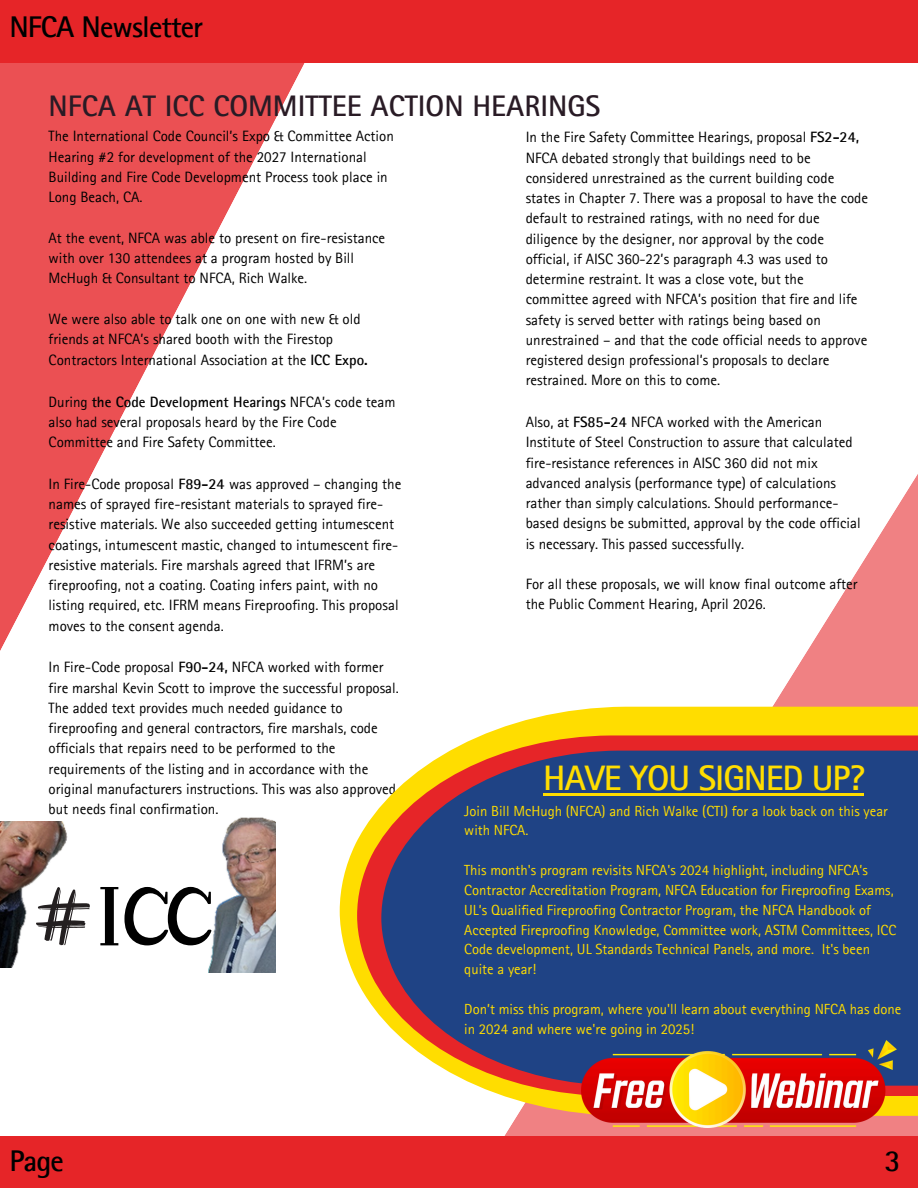
<style>
.page{position:relative;width:918px;height:1188px;background:#fff}
.page>*{position:absolute;margin:0;border:0;box-sizing:border-box;transform-origin:0 0}
.t1{font:700 35.4px "Rotis Sans Serif Pro";letter-spacing:-.03em;color:#fd0}
.t2{font:700 30px "Rotis Sans Serif Pro";letter-spacing:-.03em;color:#000}
.t3{font:700 29.85px "Rotis Sans Serif Pro";color:#291b25}
.t4{font:15px/20.2px "Rotis Sans Serif Pro";color:#000}
.t5{font:14.7px/19.8px "Rotis Sans Serif Pro";color:#fd0}
.s1{font-weight:700}
</style>
<div class="page">
<svg style="left:0;top:63px;width:305px;height:588px"></svg>
<div style="left:0;top:1136px;width:918px;height:52px;background:#e62528"></div>
<svg style="left:504px;top:474px;width:414px;height:662px"></svg>
<img style="left:208px;top:817px;width:67px;height:155px">
<div style="left:0;top:0;width:918px;height:63px;background:#e62528"></div>
<img style="left:0;top:822px;width:68px;height:146px">
<svg style="left:36px;top:887px;width:54px;height:58px"></svg>
<svg style="left:100px;top:887px;width:18px;height:58px"></svg>
<svg style="left:124px;top:887px;width:88px;height:58px"></svg>
<svg style="left:340px;top:707px;width:578px;height:409px"></svg>
<svg style="left:357px;top:735px;width:561px;height:361px"></svg>
<svg style="left:381px;top:751px;width:537px;height:335px;background:#354b7f"></svg>
<img style="left:582px;top:1041px;width:315px;height:87px">
<hr style="left:543px;top:793px;width:321px;height:2px;background:#fd0">
<h3 class="t2" style="left:9px;top:16px;width:195px">NFCA Newsletter</h3>
<p class="t3" style="left:49px;top:95px;width:553px">NFCA AT ICC COMMITTEE ACTION HEARINGS</p>
<p class="t4" style="left:526px;top:129px;width:344px">In the Fire Safety Committee Hearings, proposal <span class="s1">FS2-24, </span>NFCA debated strongly that buildings need to be considered unrestrained as the current building code states in Chapter 7. There was a proposal to have the code default to restrained ratings, with no need for due diligence by the designer, nor approval by the code official, if AISC 360-22’s paragraph 4.3 was used to determine restraint. It was a close vote, but the committee agreed with NFCA’s position that fire and life safety is served better with ratings being based on unrestrained – and that the code official needs to approve registered design professional’s proposals to declare restrained. More on this to come.</p>
<p class="t4" style="left:526px;top:414px;width:336px">Also, at <span class="s1">FS85-24</span> NFCA worked with the American Institute of Steel Construction to assure that calculated fire-resistance references in AISC 360 did not mix advanced analysis (performance type) of calculations rather than simply calculations. Should performance&shy;based designs be submitted, approval by the code official is necessary. This passed successfully.</p>
<p class="t4" style="left:526px;top:576px;width:333px">For all these proposals, we will know final outcome after the Public Comment Hearing, April 2026.</p>
<p class="t4" style="left:49px;top:128px;width:347px">The International Code Council’s Expo &amp; Committee Action Hearing #2 for development of the 2027 International Building and Fire Code Development Process took place in Long Beach, CA.</p>
<p class="t4" style="left:49px;top:230px;width:338px">At the event, NFCA was able to present on fire-resistance with over 130 attendees at a program hosted by Bill<br>McHugh &amp; Consultant to NFCA, Rich Walke.</p>
<p class="t4" style="left:49px;top:310px;width:321px;line-height:20.9px">We were also able to talk one on one with new &amp; old friends at NFCA’s shared booth with the Firestop<br>Contractors International Association at the <span class="s1">ICC Expo.</span></p>
<p class="t4" style="left:49px;top:394px;width:349px">During <span class="s1">the Code Development Hearings</span> NFCA’s code team also had several proposals heard by the Fire Code<br>Committee and Fire Safety Committee.</p>
<p class="t4" style="left:49px;top:476px;width:354px">In Fire-Code proposal <span class="s1">F89-24</span> was approved – changing the names of sprayed fire-resistant materials to sprayed fire&shy;resistive materials. We also succeeded getting intumescent coatings, intumescent mastic, changed to intumescent fire&shy;resistive materials. Fire marshals agreed that IFRM’s are fireproofing, not a coating. Coating infers paint, with no listing required, etc. IFRM means Fireproofing. This proposal moves to the consent agenda.</p>
<p class="t4" style="left:49px;top:659px;width:352px">In Fire-Code proposal <span class="s1">F90-24,</span> NFCA worked with former fire marshal Kevin Scott to improve the successful proposal.<br>The added text provides much needed guidance to fireproofing and general contractors, fire marshals, code officials that repairs need to be performed to the requirements of the listing and in accordance with the original manufacturers instructions. This was also approved, but needs final confirmation.</p>
<p class="t1" style="left:543px;top:765px;width:323px">HAVE YOU SIGNED UP?</p>
<h1 class="t5" style="left:464px;top:803px;width:425px">Join Bill McHugh (NFCA) and Rich Walke (CTI) for a look back on this year with NFCA.</h1>
<p class="t5" style="left:464px;top:862px;width:434px">This month's program revisits NFCA's 2024 highlight, including NFCA’s Contractor Accreditation Program, NFCA Education for Fireproofing Exams, UL’s Qualified Fireproofing Contractor Program, the NFCA Handbook of Accepted Fireproofing Knowledge, Committee work, ASTM Committees, ICC Code development, UL Standards Technical Panels, and more. It's been quite a year!</p>
<p class="t5" style="left:464px;top:1001px;width:439px">Don’t miss this program, where you'll learn about everything NFCA has done in 2024 and where we're going in 2025!</p>
<h2 class="t2" style="left:9px;top:1150px;width:56px">Page</h2>
<h2 class="t2" style="left:885px;top:1150px;width:18px">3</h2>
</div>
